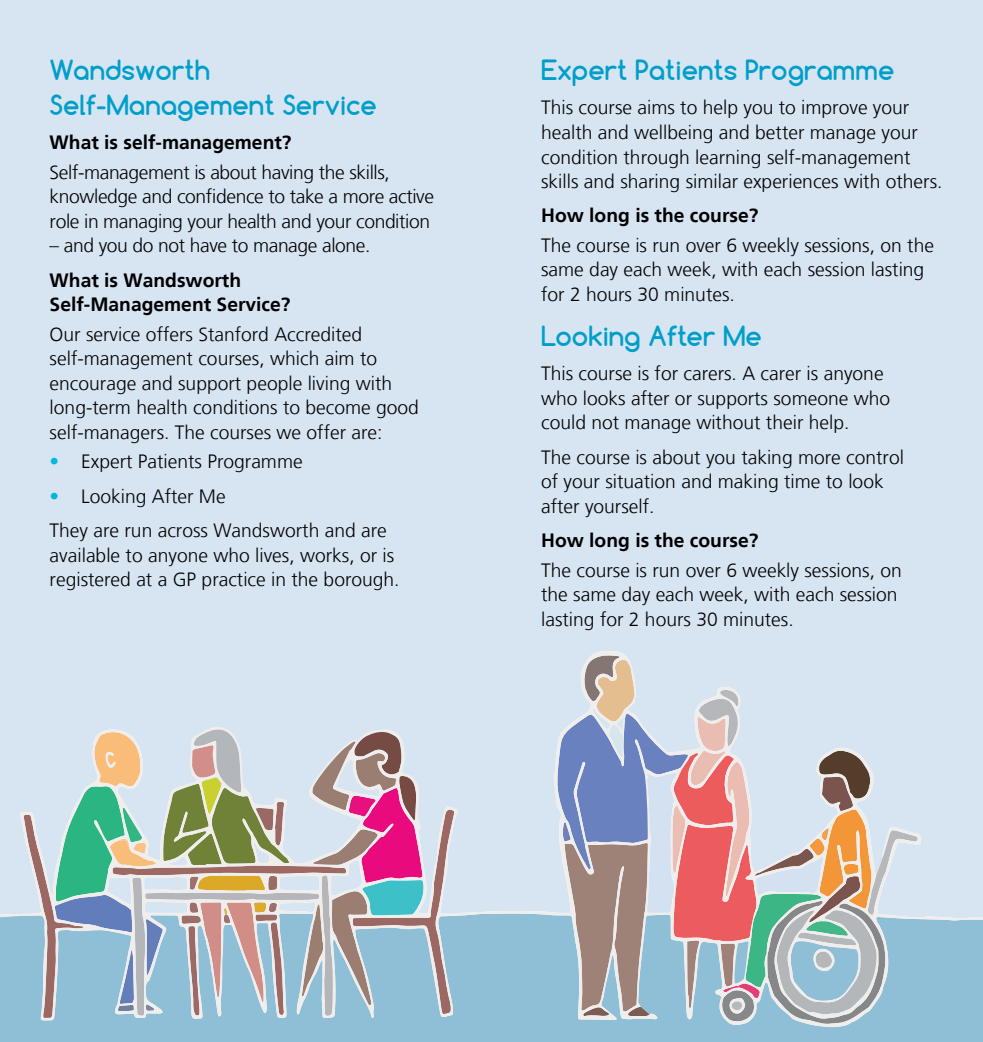
<style>
.page{position:relative;width:983px;height:1042px;background:#fff}
.page>*{position:absolute;margin:0;border:0;box-sizing:border-box;transform-origin:0 0}
.t1{font:700 26.25px/35px "Comfortaa";color:#009fca}
.t2{font:300 19.25px/24.5px "Frutiger LT";color:#000}
.t3{font:300 19.25px/24.5px "Frutiger LT";letter-spacing:-.02em;color:#000}
.t4{font:700 19.25px/24.5px "Frutiger LT";color:#000}
.s1{color:#00b8db}
</style>
<div class="page">
<div style="left:0;top:14px;width:982px;height:637px;background:#d7e4f2"></div>
<div style="left:0;top:1028px;width:982px;height:14px;background:#8fbfd6"></div>
<svg style="left:0;top:651px;width:982px;height:377px;background:#c6dbeb"></svg>
<svg style="left:557px;top:654px;width:360px;height:371px;background:#bebbc3"></svg>
<div style="left:0;top:0;width:982px;height:14px;background:#d7e4f2"></div>
<svg style="left:23px;top:728px;width:431px;height:291px;background:#b2b9be"></svg>
<h1 class="t1" style="left:50px;top:52px;width:329px">Wandsworth<br>Self-Management Service</h1>
<p class="t4" style="left:50px;top:131px;width:243px">What is self-management?</p>
<p class="t3" style="left:50px;top:160px;width:386px">Self-management is about having the skills, knowledge and confidence to take a more active role in managing your health and your condition</p>
<p class="t3" style="left:50px;top:234px;width:322px">– and you do not have to manage alone.</p>
<p class="t4" style="left:50px;top:268px;width:242px">What is Wandsworth<br>Self-Management Service?</p>
<p class="t2" style="left:50px;top:322px;width:371px">Our service offers Stanford Accredited self-management courses, which aim to encourage and support people living with long-term health conditions to become good self-managers. The courses we offer are:</p>
<p class="t2" style="left:50px;top:450px;width:254px"><span class="s1">•</span> Expert Patients Programme</p>
<p class="t2" style="left:50px;top:479px;width:338px;line-height:34.5px"><span class="s1">•</span> Looking After Me<br>They are run across Wandsworth and are</p>
<p class="t2" style="left:50px;top:543px;width:351px">available to anyone who lives, works, or is registered at a GP practice in the borough.</p>
<h1 class="t1" style="left:541px;top:52px;width:355px">Expert Patients Programme</h1>
<p class="t2" style="left:541px;top:96px;width:403px">This course aims to help you to improve your health and wellbeing and better manage your condition through learning self-management skills and sharing similar experiences with others.</p>
<p class="t4" style="left:541px;top:204px;width:219px">How long is the course?</p>
<p class="t2" style="left:541px;top:233px;width:394px">The course is run over 6 weekly sessions, on the same day each week, with each session lasting for 2 hours 30 minutes.</p>
<h1 class="t1" style="left:541px;top:318px;width:222px">Looking After Me</h1>
<p class="t2" style="left:541px;top:362px;width:350px">This course is for carers. A carer is anyone who looks after or supports someone who could not manage without their help.</p>
<p class="t2" style="left:541px;top:445px;width:364px">The course is about you taking more control of your situation and making time to look after yourself.</p>
<p class="t4" style="left:541px;top:528px;width:219px">How long is the course?</p>
<p class="t2" style="left:541px;top:558px;width:362px">The course is run over 6 weekly sessions, on the same day each week, with each session lasting for 2 hours 30 minutes.</p>
</div>
